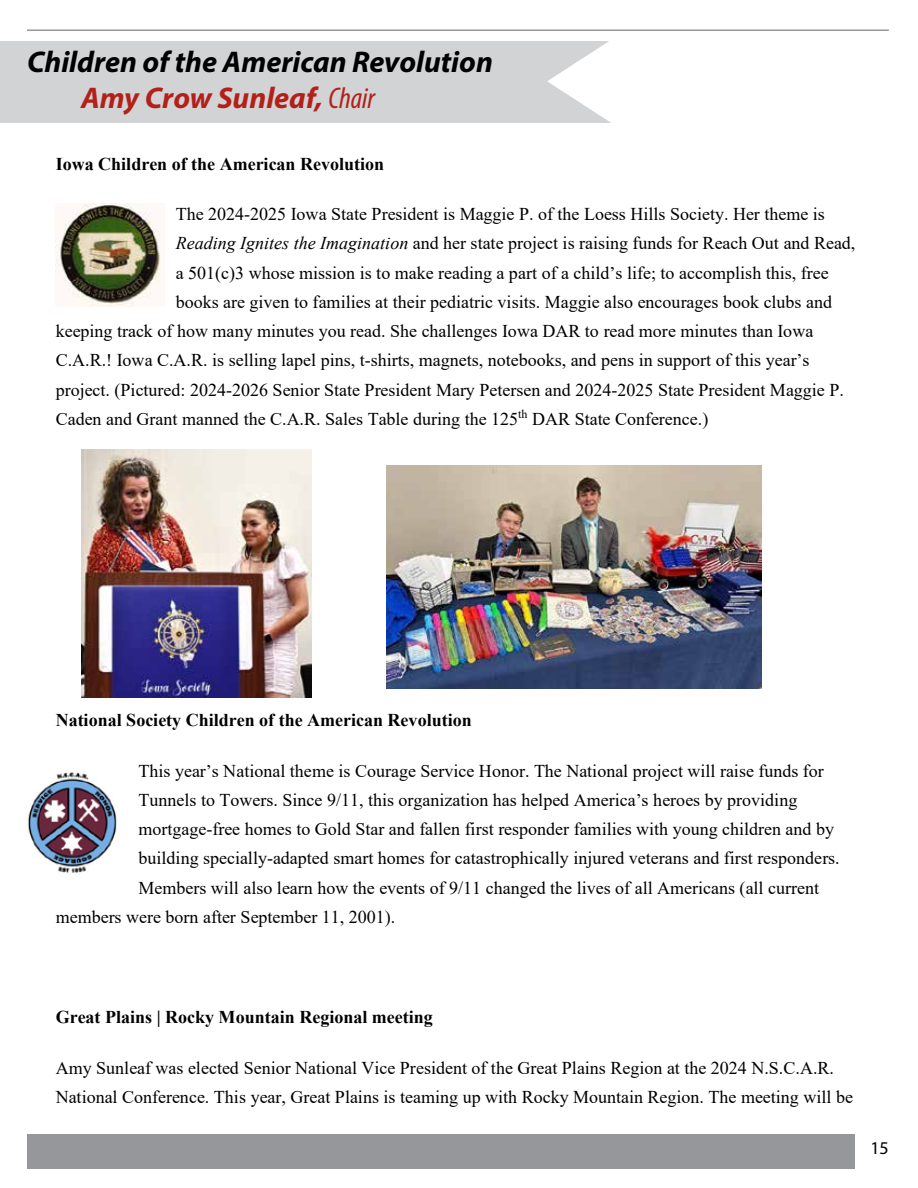
<style>
.page{position:relative;width:918px;height:1188px;background:#fff}
.page>*{position:absolute;margin:0;border:0;box-sizing:border-box;transform-origin:0 0}
.t1{font:italic 700 30px/36px "Myriad Pro";color:#000}
.t2{font:18px/29.1px "Times New Roman";color:#000}
.t3{font:700 18px "Times New Roman";color:#000}
.t4{font:18px "Myriad Pro";color:#000}
.s1{color:#b3201a}
.s2{font-weight:400;font-stretch:condensed;color:#b3201a}
.s3{font-style:italic}
</style>
<div class="page">
<div style="left:27px;top:1134px;width:827px;height:34px;background:#95979a"></div>
<hr style="left:27px;top:29px;width:862px;height:2px;background:#95979a">
<div style="left:0;top:41px;width:612px;height:82px;background:#d1d3d4"></div>
<svg style="left:547px;top:41px;width:65px;height:82px"></svg>
<img style="left:56px;top:203px;width:105px;height:104px">
<img style="left:27px;top:772px;width:90px;height:101px">
<img style="left:387px;top:465px;width:374px;height:224px">
<img style="left:82px;top:449px;width:229px;height:248px">
<h1 class="t1" style="left:81px;top:43px;width:413px;text-indent:-54px">Children of the American Revolution<br><span class="s1">Amy Crow Sunleaf,</span> <span class="s2">Chair</span></h1>
<p class="t3" style="left:56px;top:151px;width:330px">Iowa Children of the American Revolution</p>
<p class="t2" style="left:176px;top:199px;width:651px">The 2024-2025 Iowa State President is Maggie P. of the Loess Hills Society. Her theme is</p>
<p class="t2" style="left:176px;top:228px;width:681px"><span class="s3">Reading Ignites the Imagination</span> and her state project is raising funds for Reach Out and Read,</p>
<p class="t2" style="left:176px;top:257px;width:654px">a 501(c)3 whose mission is to make reading a part of a child’s life; to accomplish this, free</p>
<p class="t2" style="left:176px;top:287px;width:658px">books are given to families at their pediatric visits. Maggie also encourages book clubs and</p>
<p class="t2" style="left:56px;top:316px;width:759px">keeping track of how many minutes you read. She challenges Iowa DAR to read more minutes than Iowa</p>
<p class="t2" style="left:56px;top:345px;width:755px">C.A.R.! Iowa C.A.R. is selling lapel pins, t-shirts, magnets, notebooks, and pens in support of this year’s</p>
<p class="t2" style="left:56px;top:374px;width:790px">project. (Pictured: 2024-2026 Senior State President Mary Petersen and 2024-2025 State President Maggie P.</p>
<p class="t2" style="left:56px;top:404px;width:654px">Caden and Grant manned the C.A.R. Sales Table during the 125<sup>th</sup> DAR State Conference.)</p>
<p class="t3" style="left:56px;top:707px;width:418px">National Society Children of the American Revolution</p>
<p class="t2" style="left:139px;top:755px;width:687px">This year’s National theme is Courage Service Honor. The National project will raise funds for</p>
<p class="t2" style="left:139px;top:785px;width:660px">Tunnels to Towers. Since 9/11, this organization has helped America’s heroes by providing</p>
<p class="t2" style="left:139px;top:814px;width:697px">mortgage-free homes to Gold Star and fallen first responder families with young children and by</p>
<p class="t2" style="left:139px;top:843px;width:703px">building specially-adapted smart homes for catastrophically injured veterans and first responders.</p>
<p class="t2" style="left:139px;top:872px;width:682px">Members will also learn how the events of 9/11 changed the lives of all Americans (all current</p>
<p class="t2" style="left:56px;top:902px;width:341px">members were born after September 11, 2001).</p>
<p class="t3" style="left:56px;top:1004px;width:379px">Great Plains | Rocky Mountain Regional meeting</p>
<p class="t2" style="left:56px;top:1052px;width:799px">Amy Sunleaf was elected Senior National Vice President of the Great Plains Region at the 2024 N.S.C.A.R.<br>National Conference. This year, Great Plains is teaming up with Rocky Mountain Region. The meeting will be</p>
<p class="t4" style="left:870px;top:1136px;width:20px">15</p>
</div>
